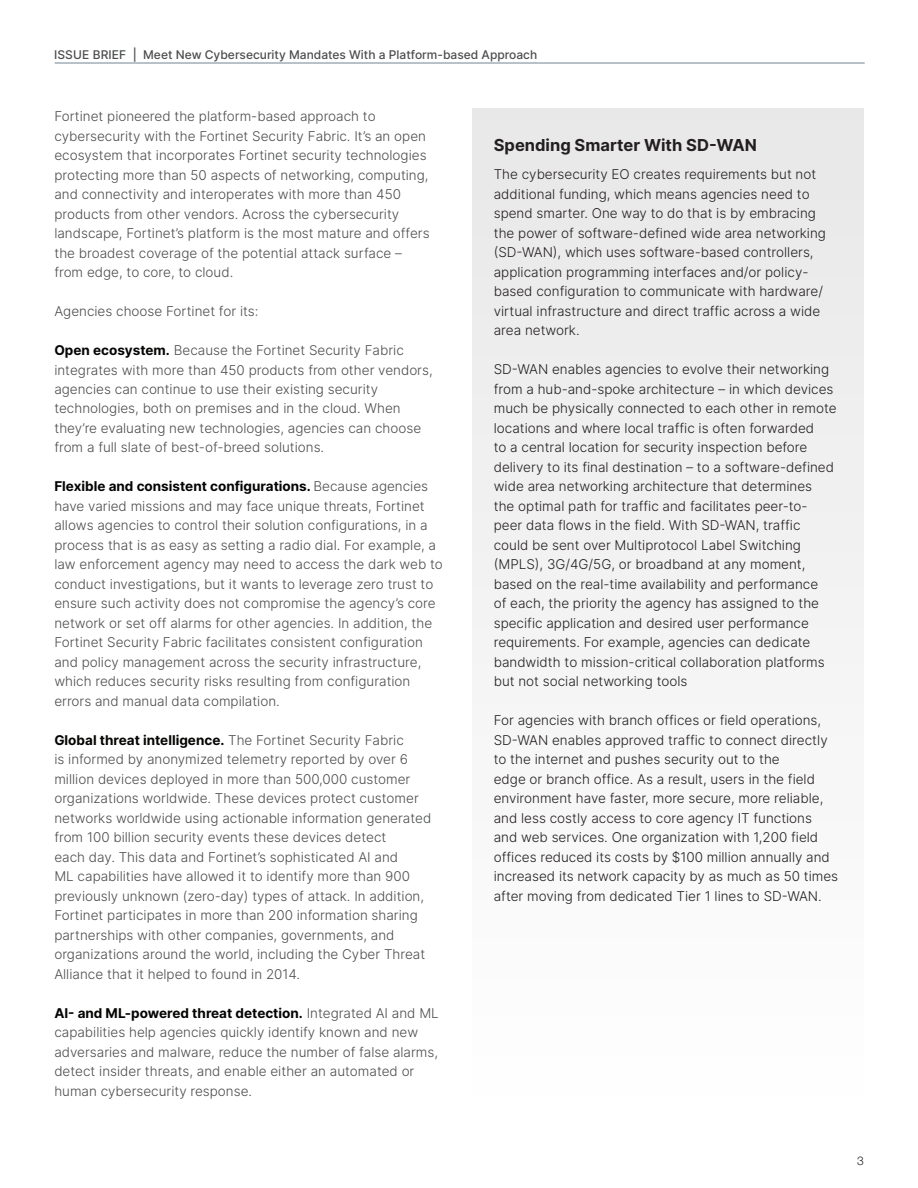
<style>
.page{position:relative;width:918px;height:1188px;background:#fff}
.page>*{position:absolute;margin:0;border:0;box-sizing:border-box;transform-origin:0 0}
.t1{font:700 16.5px "Inter";color:#231f20}
.t2{font:300 13.5px/19.5px "Inter";color:#4b4c4d}
.t3{font:300 13.5px/19.5px "Inter";color:#231f20}
.t4{font:500 12px "Inter";color:#4b4c4d}
.t5{font:300 12px "Helvetica Neue LT Pro";color:#231f20}
.s1{font-weight:700;color:#040503}
</style>
<div class="page">
<hr style="left:55px;top:63px;width:810px;height:1px;background:#768693">
<div style="left:472px;top:108px;width:392px;height:999px;background:#f3f3f3"></div>
<p class="t4" style="left:54px;top:46px;width:485px">ISSUE BRIEF | Meet New Cybersecurity Mandates With a Platform-based Approach</p>
<p class="t2" style="left:54px;top:106px;width:377px">Fortinet pioneered the platform-based approach to cybersecurity with the Fortinet Security Fabric. It’s an open ecosystem that incorporates Fortinet security technologies protecting more than 50 aspects of networking, computing, and connectivity and interoperates with more than 450 products from other vendors. Across the cybersecurity landscape, Fortinet’s platform is the most mature and offers the broadest coverage of the potential attack surface – from edge, to core, to cloud.</p>
<p class="t2" style="left:54px;top:301px;width:206px">Agencies choose Fortinet for its:</p>
<p class="t2" style="left:54px;top:340px;width:380px"><span class="s1">Open ecosystem.</span> Because the Fortinet Security Fabric integrates with more than 450 products from other vendors, agencies can continue to use their existing security technologies, both on premises and in the cloud. When they’re evaluating new technologies, agencies can choose from a full slate of best-of-breed solutions.</p>
<p class="t2" style="left:54px;top:477px;width:390px"><span class="s1">Flexible and consistent configurations.</span> Because agencies have varied missions and may face unique threats, Fortinet allows agencies to control their solution configurations, in a process that is as easy as setting a radio dial. For example, a law enforcement agency may need to access the dark web to conduct investigations, but it wants to leverage zero trust to ensure such activity does not compromise the agency’s core network or set off alarms for other agencies. In addition, the Fortinet Security Fabric facilitates consistent configuration and policy management across the security infrastructure, which reduces security risks resulting from configuration errors and manual data compilation.</p>
<p class="t2" style="left:54px;top:730px;width:378px"><span class="s1">Global threat intelligence.</span> The Fortinet Security Fabric<br>is informed by anonymized telemetry reported by over 6 million devices deployed in more than 500,000 customer organizations worldwide. These devices protect customer networks worldwide using actionable information generated from 100 billion security events these devices detect<br>each day. This data and Fortinet’s sophisticated AI and<br>ML capabilities have allowed it to identify more than 900 previously unknown (zero-day) types of attack. In addition, Fortinet participates in more than 200 information sharing partnerships with other companies, governments, and organizations around the world, including the Cyber Threat Alliance that it helped to found in 2014.</p>
<p class="t2" style="left:54px;top:1003px;width:386px"><span class="s1">AI- and ML-powered threat detection.</span> Integrated AI and ML capabilities help agencies quickly identify known and new adversaries and malware, reduce the number of false alarms, detect insider threats, and enable either an automated or human cybersecurity response.</p>
<p class="t1" style="left:494px;top:133px;width:265px">Spending Smarter With SD-WAN</p>
<p class="t3" style="left:494px;top:165px;width:334px">The cybersecurity EO creates requirements but not additional funding, which means agencies need to spend smarter. One way to do that is by embracing the power of software-defined wide area networking (SD-WAN), which uses software-based controllers, application programming interfaces and/or policy&shy;based configuration to communicate with hardware/ virtual infrastructure and direct traffic across a wide area network.</p>
<p class="t3" style="left:494px;top:360px;width:344px">SD-WAN enables agencies to evolve their networking from a hub-and-spoke architecture – in which devices much be physically connected to each other in remote locations and where local traffic is often forwarded<br>to a central location for security inspection before delivery to its final destination – to a software-defined wide area networking architecture that determines<br>the optimal path for traffic and facilitates peer-to&shy;peer data flows in the field. With SD-WAN, traffic could be sent over Multiprotocol Label Switching (MPLS), 3G/4G/5G, or broadband at any moment, based on the real-time availability and performance<br>of each, the priority the agency has assigned to the specific application and desired user performance requirements. For example, agencies can dedicate bandwidth to mission-critical collaboration platforms but not social networking tools</p>
<p class="t3" style="left:494px;top:710px;width:346px">For agencies with branch offices or field operations, SD-WAN enables approved traffic to connect directly to the internet and pushes security out to the<br>edge or branch office. As a result, users in the field environment have faster, more secure, more reliable, and less costly access to core agency IT functions and web services. One organization with 1,200 field offices reduced its costs by $100 million annually and increased its network capacity by as much as 50 times after moving from dedicated Tier 1 lines to SD-WAN.</p>
<p class="t5" style="left:857px;top:1154px;width:8px">3</p>
</div>
